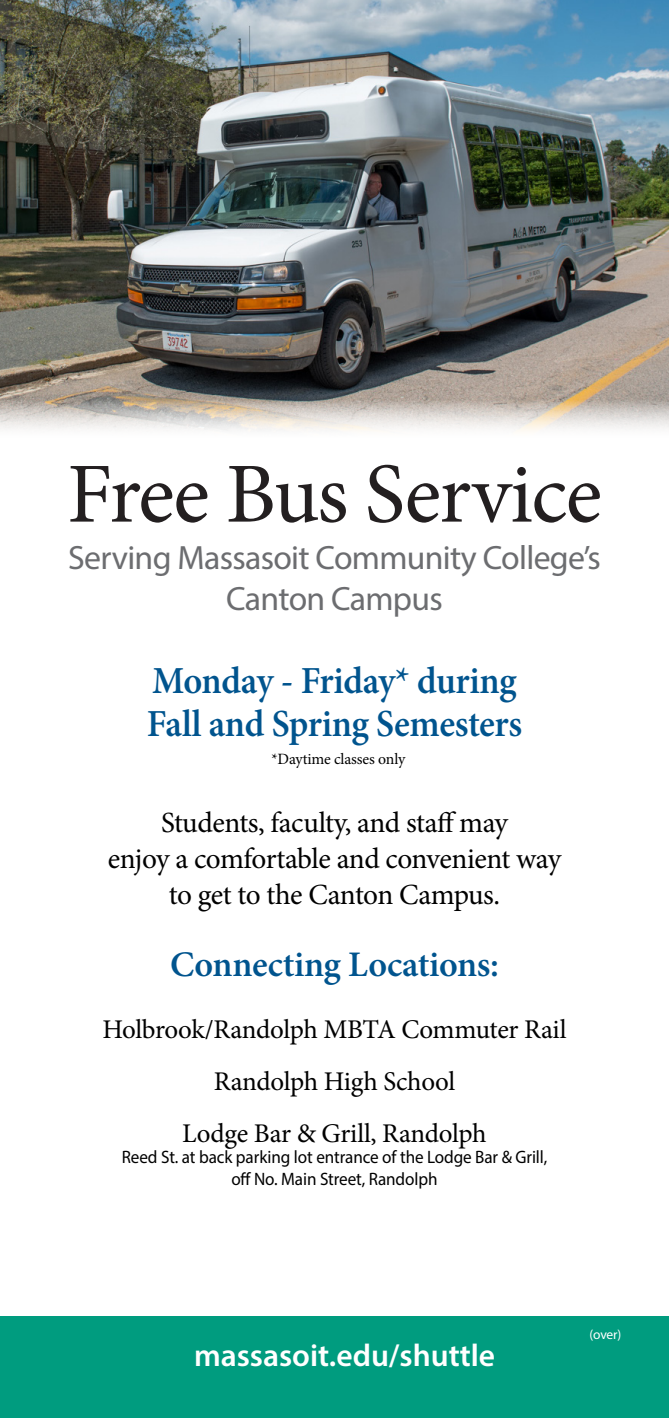
<style>
.page{position:relative;width:669px;height:1418px;background:#fff}
.page>*{position:absolute;margin:0;border:0;box-sizing:border-box;transform-origin:0 0}
.t1{font:85.5px "Minion Pro";letter-spacing:-.02em;color:#231f20}
.t2{font:600 38.25px/42.8px "Minion Pro";letter-spacing:-.01em;color:#00548e;scale:.95 1}
.t3{font:600 36px "Minion Pro";letter-spacing:-.01em;color:#00548e}
.t4{font:33.75px/40.5px "Myriad Pro";letter-spacing:-.02em;color:#6c6d70;text-align:center}
.t5{font:600 31.5px "Myriad Pro";color:#fff}
.t6{font:29.25px/36px "Minion Pro";letter-spacing:-.02em;color:#000;text-align:center}
.t7{font:27px/51.8px "Minion Pro";letter-spacing:-.015em;color:#000;text-align:center}
.t8{font:18px/21.6px "Myriad Pro";letter-spacing:-.005em;color:#000;text-align:center;scale:.95 1}
.t9{font:15.75px "Minion Pro";letter-spacing:-.01em;color:#000}
.t10{font:13.5px "Myriad Pro";color:#fff}
</style>
<div class="page">
<img style="left:0;top:0;width:668px;height:432px">
<div style="left:0;top:1316px;width:668px;height:102px;background:#009c7f"></div>
<h1 class="t1" style="left:67px;top:437px;width:536px">Free Bus Service</h1>
<p class="t4" style="left:68px;top:537px;width:534px">Serving Massasoit Community College’s<br>Canton Campus</p>
<h2 class="t2" style="left:147px;top:659px;width:396px">Monday - Friday* during<br>Fall and Spring Semesters</h2>
<p class="t9" style="left:271px;top:748px;width:135px">*Daytime classes only</p>
<p class="t6" style="left:108px;top:805px;width:454px">Students, faculty, and staff may<br>enjoy a comfortable and convenient way to get to the Canton Campus.</p>
<p class="t3" style="left:170px;top:940px;width:330px">Connecting Locations:</p>
<p class="t7" style="left:102px;top:1004px;width:465px">Holbrook/Randolph MBTA Commuter Rail<br>Randolph High School<br>Lodge Bar &amp; Grill, Randolph</p>
<p class="t8" style="left:122px;top:1146px;width:449px">Reed St. at back parking lot entrance of the Lodge Bar &amp; Grill, off No. Main Street, Randolph</p>
<p class="t5" style="left:194px;top:1335px;width:302px">massasoit.edu/shuttle</p>
<p class="t10" style="left:589px;top:1326px;width:33px">(over)</p>
</div>
